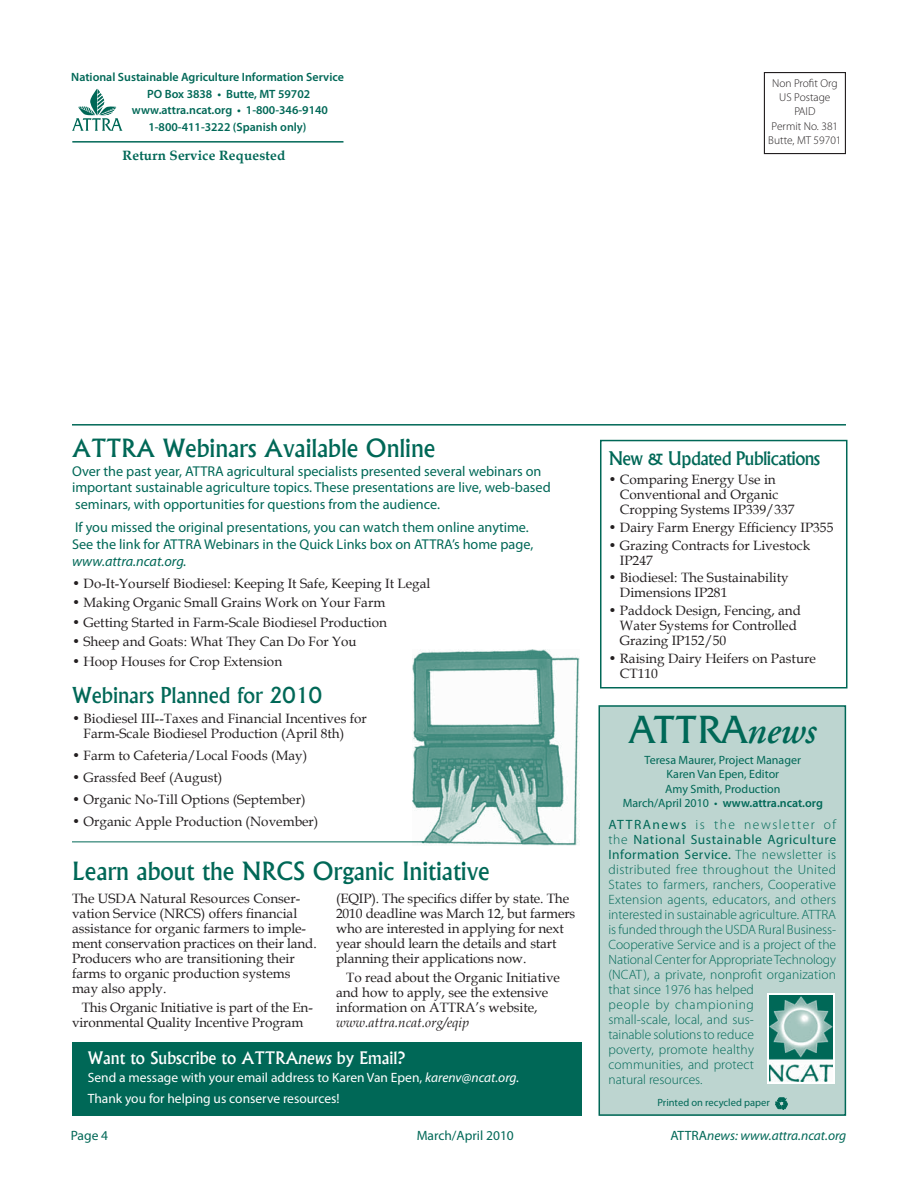
<style>
.page{position:relative;width:918px;height:1188px;background:#fff}
.page>*{position:absolute;margin:0;border:0;box-sizing:border-box;transform-origin:0 0}
.t1{font:40.5px "Friz Quadrata IT Cby BT";color:#006857}
.t2{font:500 24px "Albertus";color:#006857}
.t3{font:500 21px "Albertus";color:#006857}
.t4{font:500 18px "Albertus";letter-spacing:-.03em;color:#006857}
.t5{font:500 16.5px "Albertus";color:#fff}
.t6{font:14.25px/16.6px "Myriad Pro";color:#006857}
.t7{font:italic 14.25px "Myriad Pro";color:#006857}
.t8{font:13.5px/15px "Book Antiqua";color:#231f20}
.t9{font:300 13.5px/15px "Myriad Pro";letter-spacing:.005em;color:#006857}
.t10{font:13.5px/20.9px "Myriad Pro";color:#fff}
.t11{font:italic 13.5px "Myriad Pro";color:#006857}
.t12{font:italic 13.5px "Book Antiqua";color:#231f20}
.t13{font:700 13.5px "Book Antiqua";letter-spacing:.01em;color:#006857}
.t14{font:13.5px "Myriad Pro";color:#006857}
.t15{font:600 12px "Myriad Pro";color:#006857}
.t16{font:12px/14.4px "Myriad Pro";color:#006857;text-align:center}
.t17{font:300 11.4px/14.2px "Myriad Pro";color:#231f20;text-align:center}
.t18{font:10.5px "Myriad Pro";color:#006857}
.s1{font-style:italic}
.s2{font-family:"Adobe Garamond Pro";font-weight:600;font-style:italic}
.s3{font-weight:600}
.s4{font-weight:400}
.s5{font-style:normal}
</style>
<div class="page">
<hr style="left:72px;top:141px;width:271px;height:2px;background:#006857">
<div style="left:599px;top:706px;width:246px;height:409px;background:#bdd5d0"></div>
<div style="left:599px;top:705px;width:247px;height:411px;border:2px solid #006857"></div>
<div style="left:764px;top:72px;width:82px;height:82px;border:1px solid #231f20"></div>
<svg style="left:72px;top:89px;width:50px;height:42px"></svg>
<svg style="left:767px;top:993px;width:68px;height:91px"></svg>
<img style="left:769px;top:996px;width:63px;height:86px">
<svg style="left:775px;top:1097px;width:12px;height:12px"></svg>
<hr style="left:72px;top:424px;width:774px;height:2px;background:#006857">
<div style="left:72px;top:1042px;width:510px;height:74px;background:#006857"></div>
<div style="left:600px;top:440px;width:247px;height:249px;border:2px solid #006857"></div>
<img style="left:412px;top:650px;width:168px;height:195px">
<hr style="left:72px;top:842px;width:352px;height:1px;background:#006857">
<p class="t15" style="left:71px;top:73px;width:274px">National Sustainable Agriculture Information Service</p>
<p class="t15" style="left:147px;top:89px;width:165px">PO Box 3838 • Butte, MT 59702</p>
<p class="t15" style="left:132px;top:106px;width:198px">www.attra.ncat.org • 1-800-346-9140</p>
<p class="t15" style="left:148px;top:122px;width:160px">1-800-411-3222 (Spanish only)</p>
<p class="t13" style="left:123px;top:148px;width:164px">Return Service Requested</p>
<p class="t17" style="left:768px;top:77px;width:75px">Non Profit Org<br>US Postage<br>PAID<br>Permit No. 381<br>Butte, MT 59701</p>
<h2 class="t2" style="left:72px;top:433px;width:365px">ATTRA Webinars Available Online</h2>
<p class="t6" style="left:72px;top:464px;width:480px">Over the past year, ATTRA agricultural specialists presented several webinars on important sustainable agriculture topics. These presentations are live, web-based seminars, with opportunities for questions from the audience.</p>
<p class="t6" style="left:72px;top:521px;width:463px">If you missed the original presentations, you can watch them online anytime.<br>See the link for ATTRA Webinars in the Quick Links box on ATTRA’s home page,</p>
<p class="t7" style="left:72px;top:556px;width:116px">www.attra.ncat.org.</p>
<p class="t8" style="left:72px;top:576px;width:360px">• Do-It-Yourself Biodiesel: Keeping It Safe, Keeping It Legal</p>
<p class="t8" style="left:72px;top:595px;width:315px">• Making Organic Small Grains Work on Your Farm</p>
<p class="t8" style="left:72px;top:615px;width:317px">• Getting Started in Farm-Scale Biodiesel Production</p>
<p class="t8" style="left:72px;top:634px;width:286px">• Sheep and Goats: What They Can Do For You</p>
<p class="t8" style="left:72px;top:654px;width:212px">• Hoop Houses for Crop Extension</p>
<h3 class="t3" style="left:72px;top:682px;width:252px">Webinars Planned for 2010</h3>
<p class="t8" style="left:84px;top:711px;width:285px;text-indent:-12px">• Biodiesel III--Taxes and Financial Incentives for<br>Farm-Scale Biodiesel Production (April 8th)</p>
<p class="t8" style="left:72px;top:748px;width:237px">• Farm to Cafeteria/Local Foods (May)</p>
<p class="t8" style="left:72px;top:770px;width:152px">• Grassfed Beef (August)</p>
<p class="t8" style="left:72px;top:792px;width:235px">• Organic No-Till Options (September)</p>
<p class="t8" style="left:72px;top:814px;width:248px">• Organic Apple Production (November)</p>
<h2 class="t2" style="left:72px;top:856px;width:419px">Learn about the NRCS Organic Initiative</h2>
<p class="t8" style="left:72px;top:892px;width:246px">The USDA Natural Resources Conser&shy;vation Service (NRCS) offers financial assistance for organic farmers to imple&shy;ment conservation practices on their land.<br>Producers who are transitioning their farms to organic production systems may also apply.</p>
<p class="t8" style="left:72px;top:1000px;width:242px;text-indent:10px">This Organic Initiative is part of the En&shy;vironmental Quality Incentive Program</p>
<p class="t8" style="left:336px;top:892px;width:241px">(EQIP). The specifics differ by state. The 2010 deadline was March 12, but farmers who are interested in applying for next year should learn the details and start planning their applications now.</p>
<p class="t8" style="left:336px;top:970px;width:226px;text-indent:10px">To read about the Organic Initiative and how to apply, see the extensive information on ATTRA’s website,</p>
<p class="t12" style="left:336px;top:1014px;width:135px">www.attra.ncat.org/eqip</p>
<p class="t5" style="left:88px;top:1048px;width:319px">Want to Subscribe to ATTRA<span class="s1">news</span> by Email?</p>
<p class="t10" style="left:88px;top:1069px;width:433px">Send a message with your email address to Karen Van Epen, <span class="s1">karenv@ncat.org.<br></span>Thank you for helping us conserve resources!</p>
<h3 class="t4" style="left:608px;top:447px;width:213px">New &amp; Updated Publications</h3>
<p class="t8" style="left:620px;top:472px;width:176px;text-indent:-12px">• Comparing Energy Use in<br>Conventional and Organic<br>Cropping Systems IP339/337</p>
<p class="t8" style="left:608px;top:520px;width:227px">• Dairy Farm Energy Efficiency IP355</p>
<p class="t8" style="left:620px;top:538px;width:192px;text-indent:-12px">• Grazing Contracts for Livestock<br>IP247</p>
<p class="t8" style="left:620px;top:570px;width:170px;text-indent:-12px">• Biodiesel: The Sustainability<br>Dimensions IP281</p>
<p class="t8" style="left:620px;top:603px;width:183px;text-indent:-12px">• Paddock Design, Fencing, and<br>Water Systems for Controlled<br>Grazing IP152/50</p>
<p class="t8" style="left:620px;top:651px;width:198px;text-indent:-12px">• Raising Dairy Heifers on Pasture<br>CT110</p>
<h1 class="t1" style="left:630px;top:704px;width:188px">ATTRA<span class="s2">news</span></h1>
<p class="t16" style="left:623px;top:754px;width:202px">Teresa Maurer, Project Manager<br>Karen Van Epen, Editor<br>Amy Smith, Production<br>March/April 2010 • <span class="s3">www.attra.ncat.org</span></p>
<p class="t9" style="left:608px;top:818px;width:229px"><span class="s4">ATTRAnews</span> is the newsletter of the <span class="s4">National Sustainable Agriculture Information Service.</span> The newsletter is distributed free throughout the United States to farmers, ranchers, Cooperative Extension agents, educators, and others interested in sustainable agriculture. ATTRA is funded through the USDA Rural Business-Cooperative Service and is a project of the National Center for Appropriate Technology (NCAT), a private, nonprofit organization that since 1976 has helped<br>people by championing<br>small-scale, local, and sus-<br>tainable solutions to reduce<br>poverty, promote healthy<br>communities, and protect<br>natural resources.</p>
<p class="t18" style="left:657px;top:1099px;width:114px">Printed on recycled paper</p>
<p class="t14" style="left:71px;top:1130px;width:39px">Page 4</p>
<p class="t14" style="left:417px;top:1130px;width:99px">March/April 2010</p>
<p class="t11" style="left:670px;top:1130px;width:177px"><span class="s5">ATTRA</span>news: www.attra.ncat.org</p>
</div>
